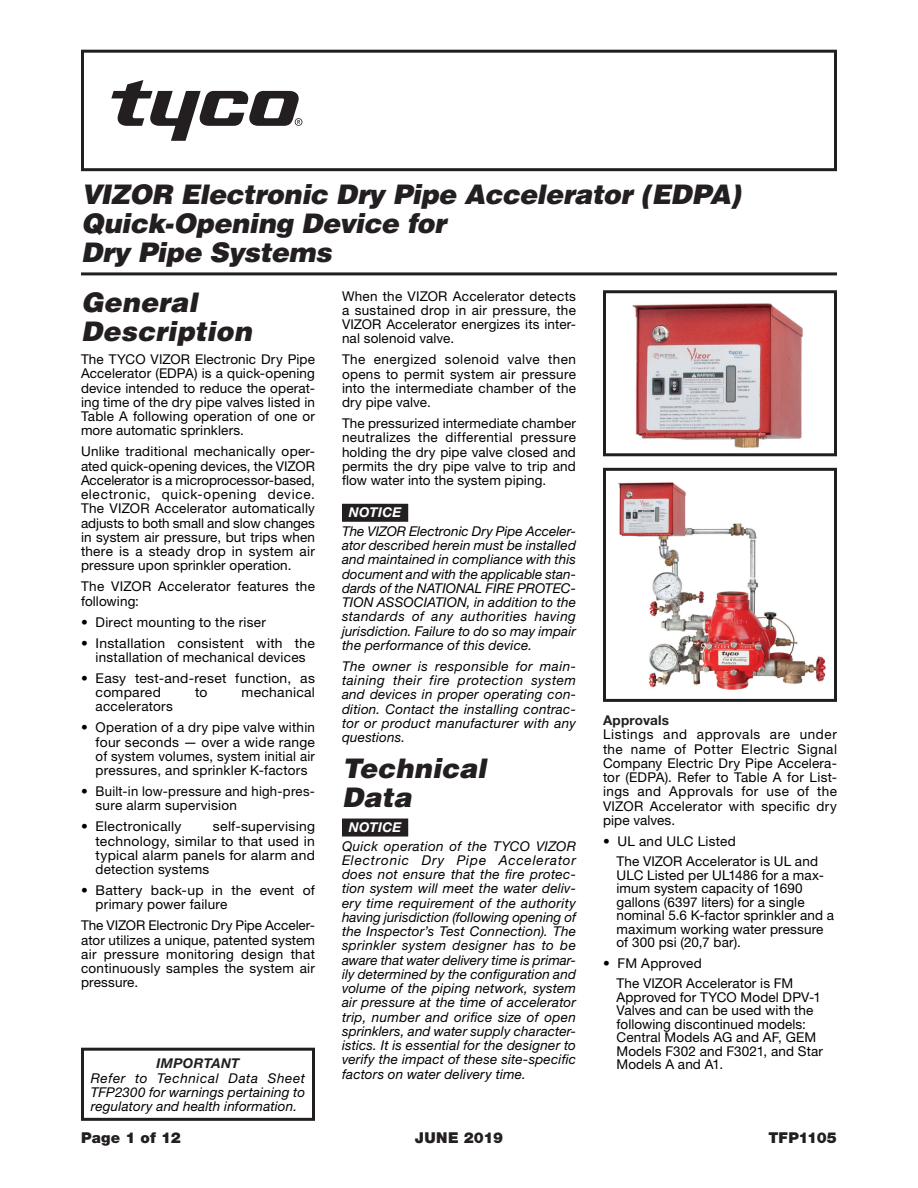
<style>
.page{position:relative;width:918px;height:1188px;background:#fff}
.page>*{position:absolute;margin:0;border:0;box-sizing:border-box;transform-origin:0 0}
.Ital_Header{font:italic 900 27px/28.8px "Helvetica";letter-spacing:-.01em;color:#231f20}
.t1{font:900 15px "Helvetica Neue LT Std";letter-spacing:.015em;color:#231f20}
.t2{font:900 15px "Helvetica Neue LT Std";letter-spacing:-.005em;color:#231f20}
.Data_Text_2{font:13.5px/14.2px "Helvetica Neue";letter-spacing:.015em;color:#000;text-align:justify}
.Data_copy_warning{font:italic 13.5px/14.2px "Helvetica Neue";letter-spacing:.015em;color:#000;text-align:justify}
.t3{font:13.5px/14.2px "Helvetica Neue LT Std";letter-spacing:.02em;color:#000}
.Data_Text_2_indent{font:13.5px/13.5px "Helvetica Neue";letter-spacing:.01em;color:#000}
.NoticeK_O{font:italic 700 13.5px "Helvetica Neue LT Std";letter-spacing:.02em;color:#fff}
.t4{font:italic 700 13.5px "Helvetica Neue";letter-spacing:.025em;color:#231f20}
.Paragraph_head{font:700 13.5px "Helvetica Neue LT Std";letter-spacing:.015em;color:#231f20}
</style>
<div class="page">
<div style="left:81px;top:50px;width:756px;height:121px;border:3px solid #231f20"></div>
<hr style="left:81px;top:272px;width:756px;height:3px;background:#231f20">
<svg style="left:111px;top:80px;width:191px;height:61px"></svg>
<div style="left:81px;top:1048px;width:234px;height:73px;border:3px solid #231f20"></div>
<div style="left:342px;top:504px;width:66px;height:18px;background:#231f20"></div>
<div style="left:342px;top:819px;width:66px;height:18px;background:#231f20"></div>
<img style="left:618px;top:482px;width:208px;height:208px">
<div style="left:603px;top:468px;width:234px;height:234px;border:3px solid #231f20"></div>
<img style="left:632px;top:303px;width:171px;height:145px">
<div style="left:603px;top:290px;width:234px;height:166px;border:3px solid #231f20"></div>
<h1 class="Ital_Header" style="left:81px;top:179px;width:661px">VIZOR Electronic Dry Pipe Accelerator (EDPA)<br>Quick-Opening Device for<br>Dry Pipe Systems</h1>
<p class="Ital_Header" style="left:81px;top:287px;width:172px">General<br>Description</p>
<p class="Data_Text_2" style="left:81px;top:352px;width:236px">The TYCO VIZOR Electronic Dry Pipe Accelerator (EDPA) is a quick-opening device intended to reduce the operat&shy;ing time of the dry pipe valves listed in Table A following operation of one or more automatic sprinklers.</p>
<p class="Data_Text_2" style="left:81px;top:444px;width:236px">Unlike traditional mechanically oper&shy;ated quick-opening devices, the VIZOR Accelerator is a microprocessor-based, electronic, quick-opening device.<br>The VIZOR Accelerator automatically adjusts to both small and slow changes in system air pressure, but trips when there is a steady drop in system air pressure upon sprinkler operation.</p>
<p class="Data_Text_2" style="left:81px;top:579px;width:235px">The VIZOR Accelerator features the following:</p>
<p class="t3" style="left:81px;top:614px;width:186px">• Direct mounting to the riser</p>
<p class="t3" style="left:81px;top:635px;width:235px;text-align:center">• Installation consistent with the installation of mechanical devices</p>
<p class="t3" style="left:96px;top:671px;width:221px;text-indent:-15px">• Easy test-and-reset function, as compared</p>
<p class="t3" style="left:195px;top:685px;width:14px">to</p>
<p class="t3" style="left:242px;top:685px;width:75px">mechanical</p>
<p class="t3" style="left:96px;top:699px;width:79px">accelerators</p>
<p class="t3" style="left:96px;top:720px;width:221px;text-align:justify;text-indent:-15px">• Operation of a dry pipe valve within four seconds — over a wide range of system volumes, system initial air pressures, and sprinkler K-factors</p>
<p class="t3" style="left:96px;top:784px;width:221px;text-indent:-15px">• Built-in low-pressure and high-pres&shy;sure alarm supervision</p>
<p class="t3" style="left:81px;top:819px;width:102px">• Electronically</p>
<p class="t3" style="left:96px;top:819px;width:221px;text-align:justify;text-indent:117px">self-supervising technology, similar to that used in typical alarm panels for alarm and detection systems</p>
<p class="t3" style="left:96px;top:883px;width:221px;text-indent:-15px">• Battery back-up in the event of primary power failure</p>
<p class="Data_Text_2" style="left:81px;top:918px;width:236px">The VIZOR Electronic Dry Pipe Acceler&shy;ator utilizes a unique, patented system air pressure monitoring design that continuously samples the system air pressure.</p>
<p class="t4" style="left:156px;top:1055px;width:85px">IMPORTANT</p>
<p class="Data_copy_warning" style="left:91px;top:1071px;width:216px">Refer to Technical Data Sheet TFP2300 for warnings pertaining to regulatory and health information.</p>
<p class="Data_Text_2" style="left:342px;top:289px;width:236px">When the VIZOR Accelerator detects a sustained drop in air pressure, the VIZOR Accelerator energizes its inter&shy;nal solenoid valve.</p>
<p class="Data_Text_2" style="left:342px;top:352px;width:236px">The energized solenoid valve then opens to permit system air pressure into the intermediate chamber of the dry pipe valve.</p>
<p class="Data_Text_2" style="left:342px;top:416px;width:236px">The pressurized intermediate chamber neutralizes the differential pressure holding the dry pipe valve closed and permits the dry pipe valve to trip and flow water into the system piping.</p>
<p class="NoticeK_O" style="left:349px;top:504px;width:54px">NOTICE</p>
<p class="Data_copy_warning" style="left:342px;top:524px;width:236px">The VIZOR Electronic Dry Pipe Acceler&shy;ator described herein must be installed and maintained in compliance with this document and with the applicable stan&shy;dards of the NATIONAL FIRE PROTEC-TION ASSOCIATION, in addition to the standards of any authorities having jurisdiction. Failure to do so may impair the performance of this device.</p>
<p class="Data_copy_warning" style="left:342px;top:659px;width:236px">The owner is responsible for main&shy;taining their fire protection system and devices in proper operating con&shy;dition. Contact the installing contrac&shy;tor or product manufacturer with any questions.</p>
<p class="Ital_Header" style="left:342px;top:753px;width:146px">Technical<br>Data</p>
<p class="NoticeK_O" style="left:349px;top:819px;width:54px">NOTICE</p>
<p class="Data_copy_warning" style="left:342px;top:839px;width:236px">Quick operation of the TYCO VIZOR Electronic Dry Pipe Accelerator does not ensure that the fire protec&shy;tion system will meet the water deliv&shy;ery time requirement of the authority having jurisdiction (following opening of the Inspector’s Test Connection). The sprinkler system designer has to be aware that water delivery time is primar&shy;ily determined by the configuration and volume of the piping network, system air pressure at the time of accelerator trip, number and orifice size of open sprinklers, and water supply character&shy;istics. It is essential for the designer to verify the impact of these site-specific factors on water delivery time.</p>
<p class="Paragraph_head" style="left:603px;top:712px;width:67px">Approvals</p>
<p class="Data_Text_2" style="left:603px;top:727px;width:236px">Listings and approvals are under the name of Potter Electric Signal Company Electric Dry Pipe Accelera&shy;tor (EDPA). Refer to Table A for List&shy;ings and Approvals for use of the VIZOR Accelerator with specific dry pipe valves.</p>
<p class="t3" style="left:603px;top:834px;width:134px">• UL and ULC Listed</p>
<p class="Data_Text_2_indent" style="left:616px;top:854px;width:219px">The VIZOR Accelerator is UL and<br>ULC Listed per UL1486 for a max&shy;imum system capacity of 1690 gallons (6397 liters) for a single nominal 5.6 K-factor sprinkler and a maximum working water pressure of 300 psi (20,7 bar).</p>
<p class="t3" style="left:603px;top:956px;width:100px">• FM Approved</p>
<p class="Data_Text_2_indent" style="left:616px;top:977px;width:208px">The VIZOR Accelerator is FM<br>Approved for TYCO Model DPV-1<br>Valves and can be used with the following discontinued models:<br>Central Models AG and AF, GEM<br>Models F302 and F3021, and Star<br>Models A and A1.</p>
<p class="t1" style="left:81px;top:1128px;width:101px">Page 1 of 12</p>
<p class="t1" style="left:415px;top:1128px;width:90px">JUNE 2019</p>
<p class="t2" style="left:768px;top:1128px;width:70px">TFP1105</p>
</div>
